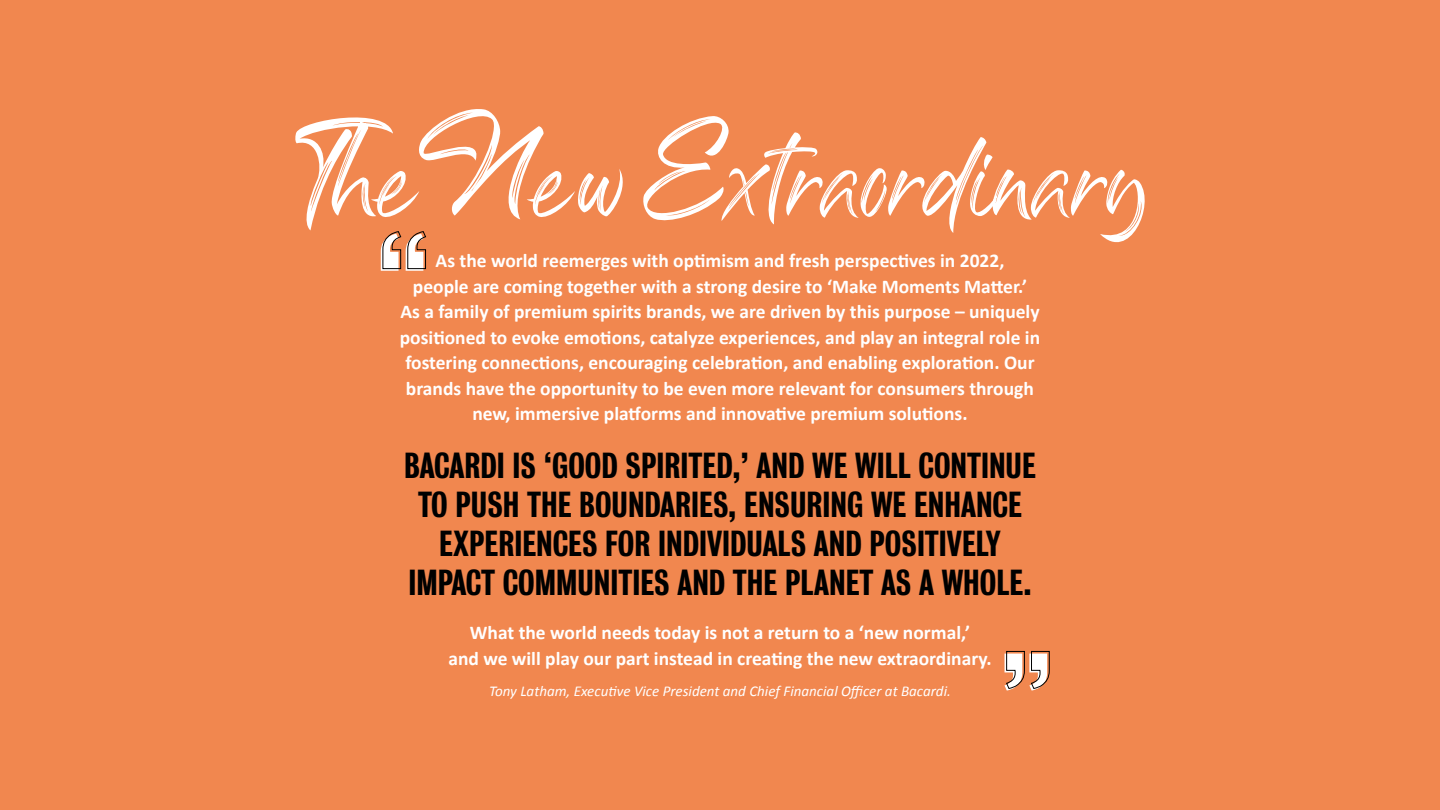
<style>
.page{position:relative;width:1440px;height:810px;background:#f1874f}
.page>*{position:absolute;margin:0;border:0;box-sizing:border-box;transform-origin:0 0}
.t1{font:500 33px/39px "Bureau Grot Cond";color:#000;text-align:center}
.t2{font:700 19.5px/25.5px "Calibri";color:#fff;text-align:center}
.t3{font:italic 15px "Calibri";color:#fff}
</style>
<div class="page">
<svg style="left:381px;top:263px;width:45px;height:8px"></svg>
<svg style="left:1005px;top:651px;width:45px;height:40px"></svg>
<svg style="left:295px;top:109px;width:850px;height:154px"></svg>
<p class="t2" style="left:400px;top:247px;width:642px">As the world reemerges with optimism and fresh perspectives in 2022,<br>people are coming together with a strong desire to ‘Make Moments Matter.’<br>As a family of premium spirits brands, we are driven by this purpose – uniquely positioned to evoke emotions, catalyze experiences, and play an integral role in fostering connections, encouraging celebration, and enabling exploration. Our brands have the opportunity to be even more relevant for consumers through new, immersive platforms and innovative premium solutions.</p>
<h1 class="t1" style="left:404px;top:447px;width:633px">BACARDI IS ‘GOOD SPIRITED,’ AND WE WILL CONTINUE TO PUSH THE BOUNDARIES, ENSURING WE ENHANCE EXPERIENCES FOR INDIVIDUALS AND POSITIVELY IMPACT COMMUNITIES AND THE PLANET AS A WHOLE.</h1>
<p class="t2" style="left:448px;top:619px;width:545px">What the world needs today is not a return to a ‘new normal,’<br>and we will play our part instead in creating the new extraordinary.</p>
<p class="t3" style="left:489px;top:680px;width:463px">Tony Latham, Executive Vice President and Chief Financial Officer at Bacardi.</p>
</div>
